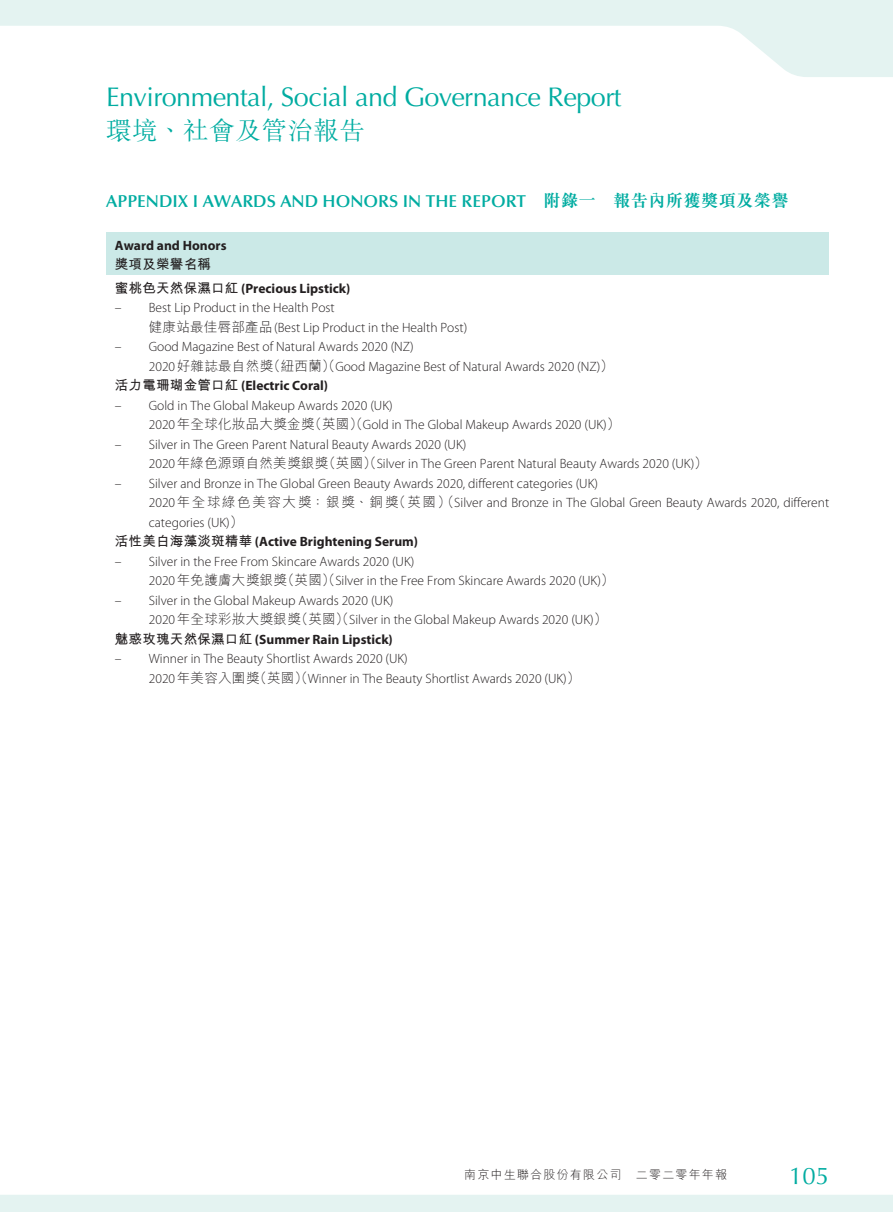
<style>
.page{position:relative;width:893px;height:1212px;background:#fff}
.page>*{position:absolute;margin:0;border:0;box-sizing:border-box;transform-origin:0 0}
.t1{font:27px "Optima LT Std";letter-spacing:-.02em;color:#00aca1}
.t2{font:25.5px "M Sung HK Light E Ten B5 H";letter-spacing:.02em;color:#00aca1}
.t3{font:24px "Optima LT Std";color:#00aca1}
.t4{font:600 17.25px "Optima LT Std";color:#00aca1}
.t5{font:300 13.5px/19.5px "Myriad Pro";color:#231f20}
.t6{font:700 13.5px "Myriad Pro";color:#231f20}
.t7{font:13.5px "M Hei HK Bold E Ten B5 H";letter-spacing:.02em;color:#231f20}
.t8{font:12px "M Hei HK Light E Ten B5 H";letter-spacing:.1em;color:#231f20}
.s1{font-family:"M Sung HK Bold E Ten B5 H";font-weight:400}
.s2{font-family:"M Hei HK Bold E Ten B5 H";font-weight:400}
.s3{font-family:"M Hei HK Light E Ten B5 H";font-weight:400}
</style>
<div class="page">
<div style="left:0;top:1195px;width:893px;height:17px;background:#e4f3f1"></div>
<svg style="left:0;top:0;width:893px;height:77px"></svg>
<div style="left:106px;top:232px;width:723px;height:43px;background:#cbe9e7"></div>
<h1 class="t1" style="left:106px;top:83px;width:517px">Environmental, Social and Governance Report</h1>
<h2 class="t2" style="left:106px;top:121px;width:260px">環境、社會及管治報告</h2>
<p class="t4" style="left:106px;top:192px;width:684px">APPENDIX I AWARDS AND HONORS IN THE REPORT <span class="s1">附錄一 報告內所獲獎項及榮譽</span></p>
<p class="t6" style="left:115px;top:240px;width:113px">Award and Honors</p>
<p class="t7" style="left:115px;top:259px;width:98px">獎項及榮譽名稱</p>
<p class="t6" style="left:115px;top:283px;width:237px"><span class="s2">蜜桃色天然保濕口紅</span> (Precious Lipstick)</p>
<p class="t5" style="left:149px;top:299px;width:320px;text-indent:-34px">– Best Lip Product in the Health Post<br><span class="s3">健康站最佳唇部產品</span>(Best Lip Product in the Health Post)</p>
<p class="t5" style="left:115px;top:338px;width:300px">– Good Magazine Best of Natural Awards 2020 (NZ)</p>
<p class="t5" style="left:149px;top:358px;width:466px">2020<span class="s3">好雜誌最自然獎（紐西蘭）（</span>Good Magazine Best of Natural Awards 2020 (NZ)<span class="s3">）</span></p>
<p class="t6" style="left:115px;top:381px;width:215px"><span class="s2">活力電珊瑚金管口紅</span> (Electric Coral)</p>
<p class="t5" style="left:149px;top:397px;width:473px;text-indent:-34px">– Gold in The Global Makeup Awards 2020 (UK)<br>2020<span class="s3">年全球化妝品大獎金獎（英國）（</span>Gold in The Global Makeup Awards 2020 (UK)<span class="s3">）</span></p>
<p class="t5" style="left:149px;top:436px;width:560px;text-indent:-34px">– Silver in The Green Parent Natural Beauty Awards 2020 (UK)<br>2020<span class="s3">年綠色源頭自然美獎銀獎（英國）（</span>Silver in The Green Parent Natural Beauty Awards 2020 (UK)<span class="s3">）</span></p>
<p class="t5" style="left:115px;top:475px;width:485px">– Silver and Bronze in The Global Green Beauty Awards 2020, different categories (UK)</p>
<p class="t5" style="left:149px;top:494px;width:682px">2020<span class="s3">年全球綠色美容大獎：銀獎、銅獎（英國）（</span>Silver and Bronze in The Global Green Beauty Awards 2020, different</p>
<p class="t5" style="left:149px;top:514px;width:96px">categories (UK)<span class="s3">）</span></p>
<p class="t6" style="left:115px;top:537px;width:305px"><span class="s2">活性美白海藻淡斑精華</span> (Active Brightening Serum)</p>
<p class="t5" style="left:149px;top:553px;width:467px;text-indent:-34px">– Silver in the Free From Skincare Awards 2020 (UK)<br>2020<span class="s3">年免護膚大獎銀獎（英國）（</span>Silver in the Free From Skincare Awards 2020 (UK)<span class="s3">）</span></p>
<p class="t5" style="left:115px;top:592px;width:280px">– Silver in the Global Makeup Awards 2020 (UK)</p>
<p class="t5" style="left:149px;top:611px;width:460px">2020<span class="s3">年全球彩妝大獎銀獎（英國）（</span>Silver in the Global Makeup Awards 2020 (UK)<span class="s3">）</span></p>
<p class="t6" style="left:115px;top:634px;width:280px"><span class="s2">魅惑玫瑰天然保濕口紅</span> (Summer Rain Lipstick)</p>
<p class="t5" style="left:149px;top:650px;width:433px;text-indent:-34px">– Winner in The Beauty Shortlist Awards 2020 (UK)<br>2020<span class="s3">年美容入圍獎（英國）（</span>Winner in The Beauty Shortlist Awards 2020 (UK)<span class="s3">）</span></p>
<p class="t8" style="left:464px;top:1170px;width:264px">南京中生聯合股份有限公司 二零二零年年報</p>
<h3 class="t3" style="left:789px;top:1164px;width:42px">105</h3>
</div>
